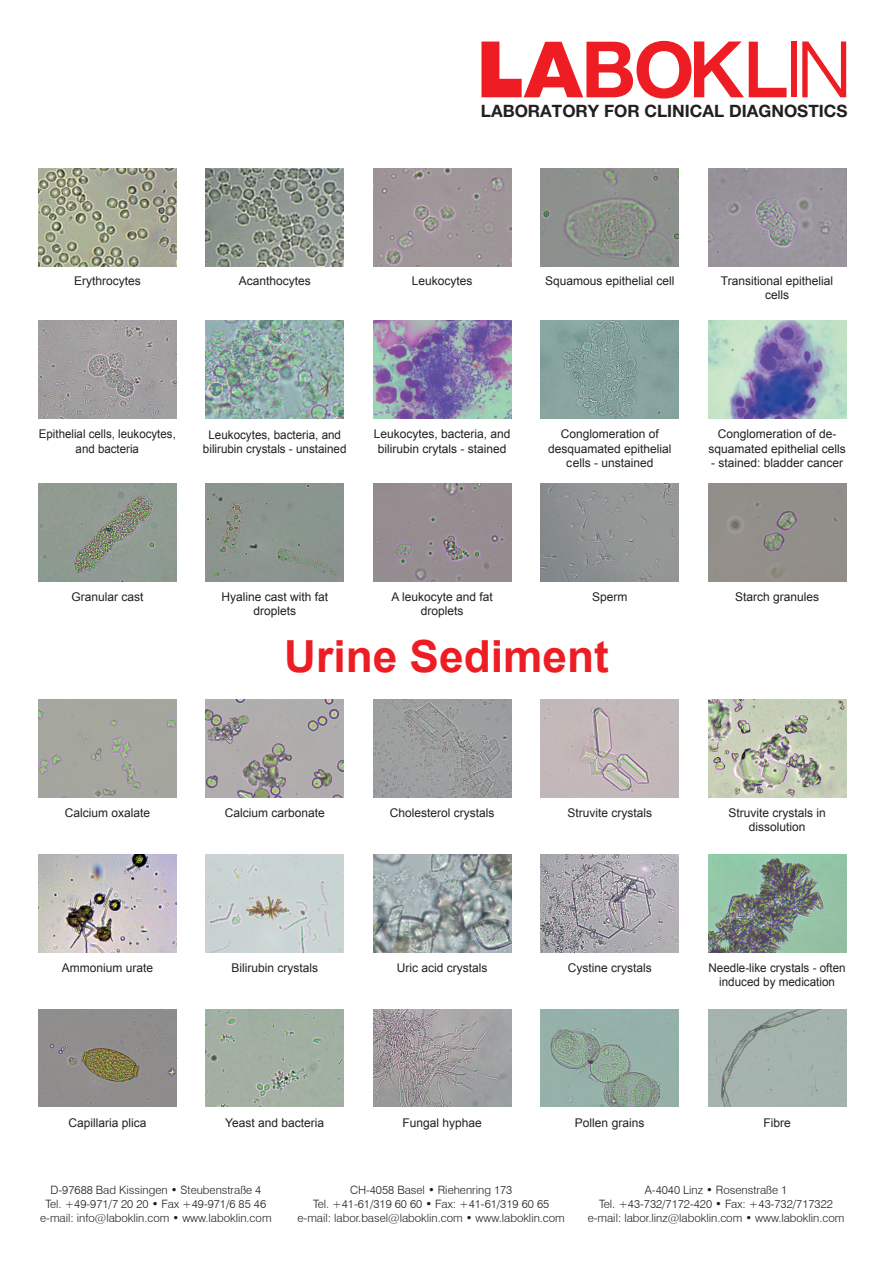
<style>
.page{position:relative;width:893px;height:1263px;background:#fff}
.page>*{position:absolute;margin:0;border:0;box-sizing:border-box;transform-origin:0 0}
.t1{font:700 44.25px "Arial";color:#ee1d23}
.t2{font:700 17.02px "Helvetica Neue";color:#231f20}
.t3{font:12px/14.4px "Arial";color:#231f20;text-align:center}
.t4{font:12px/14.4px "Arial";color:#231f20;text-align:center;scale:.96 1}
.t5{font:300 11.48px/13.8px "Swiss 721 BT";color:#231f20;text-align:center}
</style>
<div class="page">
<div style="left:791px;top:42px;width:6px;height:55px;background:#ee1d23"></div>
<svg style="left:802px;top:42px;width:44px;height:55px"></svg>
<svg style="left:481px;top:41px;width:305px;height:58px"></svg>
<img style="left:38px;top:484px;width:138px;height:97px">
<img style="left:541px;top:854px;width:138px;height:98px">
<img style="left:373px;top:699px;width:138px;height:98px">
<img style="left:206px;top:1009px;width:138px;height:98px">
<img style="left:541px;top:1009px;width:138px;height:98px">
<img style="left:373px;top:1009px;width:138px;height:98px">
<img style="left:708px;top:1009px;width:138px;height:98px">
<img style="left:38px;top:1009px;width:138px;height:98px">
<img style="left:38px;top:168px;width:138px;height:98px">
<img style="left:206px;top:168px;width:138px;height:98px">
<img style="left:373px;top:168px;width:138px;height:98px">
<img style="left:541px;top:168px;width:138px;height:98px">
<img style="left:708px;top:168px;width:138px;height:98px">
<img style="left:38px;top:321px;width:138px;height:97px">
<img style="left:206px;top:321px;width:138px;height:97px">
<img style="left:373px;top:321px;width:138px;height:97px">
<img style="left:541px;top:321px;width:138px;height:97px">
<img style="left:708px;top:321px;width:138px;height:97px">
<img style="left:206px;top:484px;width:138px;height:97px">
<img style="left:373px;top:484px;width:138px;height:97px">
<img style="left:541px;top:484px;width:138px;height:97px">
<img style="left:708px;top:484px;width:138px;height:97px">
<img style="left:38px;top:699px;width:138px;height:98px">
<img style="left:206px;top:699px;width:138px;height:98px">
<img style="left:541px;top:699px;width:138px;height:98px">
<img style="left:708px;top:699px;width:138px;height:98px">
<img style="left:38px;top:854px;width:138px;height:98px">
<img style="left:206px;top:854px;width:138px;height:98px">
<img style="left:373px;top:854px;width:138px;height:98px">
<img style="left:708px;top:854px;width:138px;height:98px">
<h2 class="t2" style="left:481px;top:100px;width:368px">LABORATORY FOR CLINICAL DIAGNOSTICS</h2>
<p class="t3" style="left:74px;top:273px;width:68px">Erythrocytes</p>
<p class="t3" style="left:239px;top:273px;width:74px">Acanthocytes</p>
<p class="t3" style="left:412px;top:273px;width:62px">Leukocytes</p>
<p class="t3" style="left:545px;top:273px;width:131px">Squamous epithelial cell</p>
<p class="t3" style="left:721px;top:273px;width:114px">Transitional epithelial cells</p>
<p class="t4" style="left:39px;top:427px;width:144px">Epithelial cells, leukocytes, and bacteria</p>
<p class="t3" style="left:203px;top:427px;width:145px">Leukocytes, bacteria, and bilirubin crystals - unstained</p>
<p class="t3" style="left:374px;top:427px;width:138px">Leukocytes, bacteria, and bilirubin crytals - stained</p>
<p class="t3" style="left:548px;top:427px;width:125px">Conglomeration of desquamated epithelial cells - unstained</p>
<p class="t3" style="left:708px;top:427px;width:139px">Conglomeration of de&shy;squamated epithelial cells</p>
<p class="t3" style="left:711px;top:456px;width:134px">- stained: bladder cancer</p>
<p class="t3" style="left:71px;top:590px;width:74px">Granular cast</p>
<p class="t3" style="left:221px;top:590px;width:108px">Hyaline cast with fat droplets</p>
<p class="t3" style="left:392px;top:590px;width:103px">A leukocyte and fat droplets</p>
<p class="t3" style="left:592px;top:590px;width:37px">Sperm</p>
<p class="t3" style="left:735px;top:590px;width:86px">Starch granules</p>
<h1 class="t1" style="left:284px;top:627px;width:326px">Urine Sediment</h1>
<p class="t3" style="left:65px;top:805px;width:87px">Calcium oxalate</p>
<p class="t3" style="left:225px;top:805px;width:102px">Calcium carbonate</p>
<p class="t3" style="left:390px;top:805px;width:106px">Cholesterol crystals</p>
<p class="t3" style="left:567px;top:805px;width:86px">Struvite crystals</p>
<p class="t3" style="left:728px;top:805px;width:99px">Struvite crystals in dissolution</p>
<p class="t3" style="left:62px;top:960px;width:93px">Ammonium urate</p>
<p class="t3" style="left:231px;top:960px;width:88px">Bilirubin crystals</p>
<p class="t3" style="left:397px;top:960px;width:92px">Uric acid crystals</p>
<p class="t3" style="left:568px;top:960px;width:86px">Cystine crystals</p>
<p class="t3" style="left:708px;top:960px;width:139px">Needle-like crystals - often induced by medication</p>
<p class="t3" style="left:68px;top:1115px;width:80px">Capillaria plica</p>
<p class="t3" style="left:225px;top:1115px;width:100px">Yeast and bacteria</p>
<p class="t3" style="left:402px;top:1115px;width:81px">Fungal hyphae</p>
<p class="t3" style="left:575px;top:1115px;width:71px">Pollen grains</p>
<p class="t3" style="left:763px;top:1115px;width:29px">Fibre</p>
<p class="t5" style="left:40px;top:1183px;width:233px">D-97688 Bad Kissingen • Steubenstraße 4<br>Tel. +49-971/7 20 20 • Fax +49-971/6 85 46 e-mail: info@laboklin.com • www.laboklin.com</p>
<p class="t5" style="left:298px;top:1183px;width:269px">CH-4058 Basel • Riehenring 173<br>Tel. +41-61/319 60 60 • Fax: +41-61/319 60 65 e-mail: labor.basel@laboklin.com • www.laboklin.com</p>
<p class="t5" style="left:588px;top:1183px;width:258px">A-4040 Linz • Rosenstraße 1<br>Tel. +43-732/7172-420 • Fax: +43-732/717322 e-mail: labor.linz@laboklin.com • www.laboklin.com</p>
</div>
